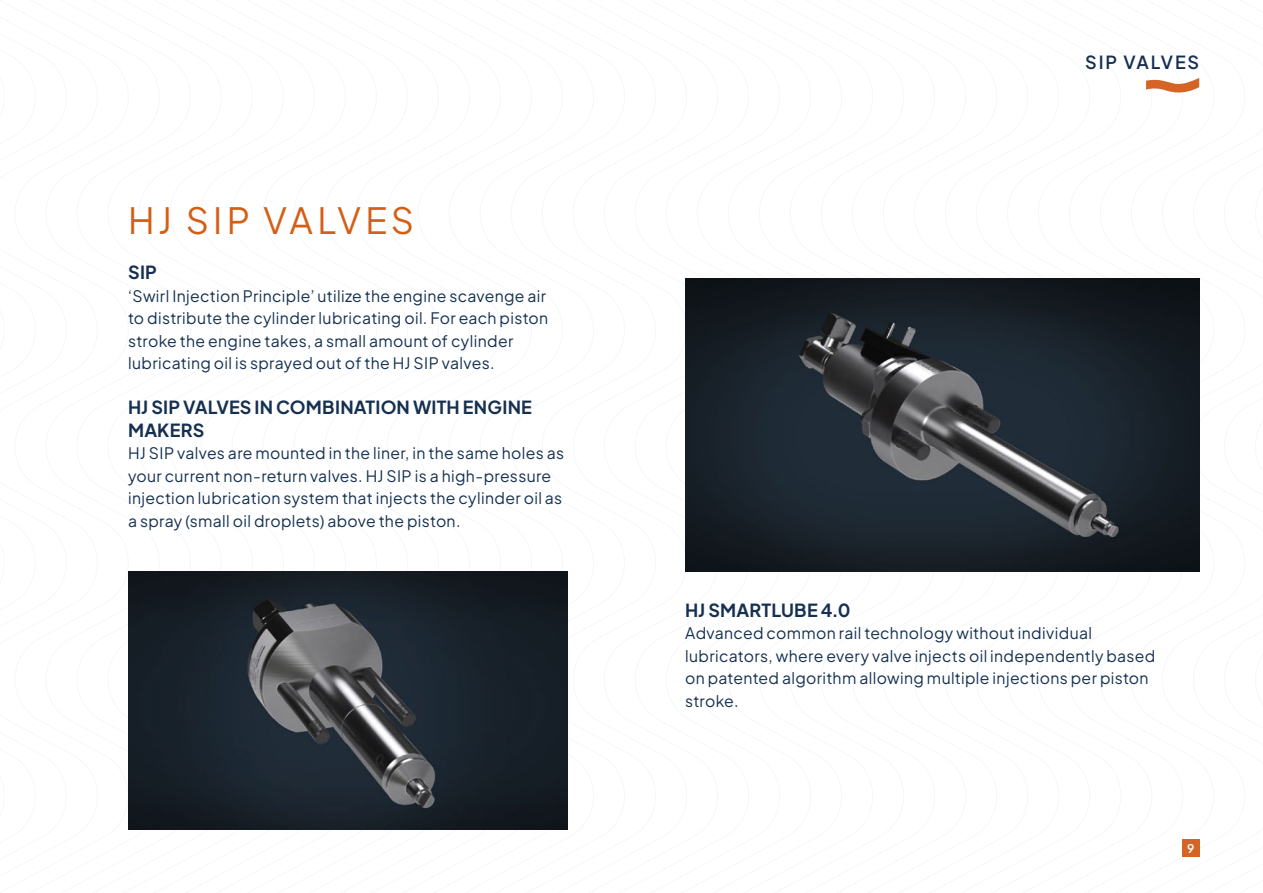
<style>
.page{position:relative;width:1263px;height:893px;background:#fff}
.page>*{position:absolute;margin:0;border:0;box-sizing:border-box;transform-origin:0 0}
.Title_2__regular{font:36px "Plus Jakarta Sans";letter-spacing:.105em;color:#d55e14}
.Title_5{font:700 18px/22.5px "Plus Jakarta Sans";letter-spacing:.01em;color:#153050}
.t1{font:600 18px "Plus Jakarta Sans";letter-spacing:.1em;color:#153050}
.Body{font:15.75px/22.5px "Plus Jakarta Sans";letter-spacing:.02em;color:#153050}
.Page_no{font:600 12px "Plus Jakarta Sans";color:#fff}
</style>
<div class="page">
<svg style="left:551px;top:0;width:31px;height:893px"></svg>
<svg style="left:1171px;top:0;width:31px;height:893px"></svg>
<svg style="left:1202px;top:0;width:31px;height:893px"></svg>
<svg style="left:1233px;top:0;width:30px;height:893px"></svg>
<img style="left:685px;top:279px;width:514px;height:292px">
<img style="left:128px;top:572px;width:439px;height:257px">
<svg style="left:1146px;top:78px;width:53px;height:15px"></svg>
<div style="left:1182px;top:840px;width:17px;height:17px;background:#d56526"></div>
<p class="Title_2__regular" style="left:128px;top:191px;width:287px">HJ SIP VALVES</p>
<p class="Title_5" style="left:128px;top:259px;width:30px">SIP</p>
<p class="Body" style="left:128px;top:283px;width:422px">‘Swirl Injection Principle’ utilize the engine scavenge air to distribute the cylinder lubricating oil. For each piston stroke the engine takes, a small amount of cylinder lubricating oil is sprayed out of the HJ SIP valves.</p>
<p class="Title_5" style="left:128px;top:394px;width:405px">HJ SIP VALVES IN COMBINATION WITH ENGINE<br>MAKERS</p>
<p class="Body" style="left:128px;top:440px;width:438px">HJ SIP valves are mounted in the liner, in the same holes as your current non-return valves. HJ SIP is a high-pressure injection lubrication system that injects the cylinder oil as a spray (small oil droplets) above the piston.</p>
<p class="t1" style="left:1085px;top:46px;width:115px">SIP VALVES</p>
<p class="Title_5" style="left:685px;top:597px;width:167px">HJ SMARTLUBE 4.0</p>
<p class="Body" style="left:685px;top:620px;width:471px">Advanced common rail technology without individual lubricators, where every valve injects oil independently based on patented algorithm allowing multiple injections per piston stroke.</p>
<p class="Page_no" style="left:1187px;top:838px;width:9px">9</p>
<p class="Page_no" style="left:1187px;top:840px;width:9px">5</p>
</div>
